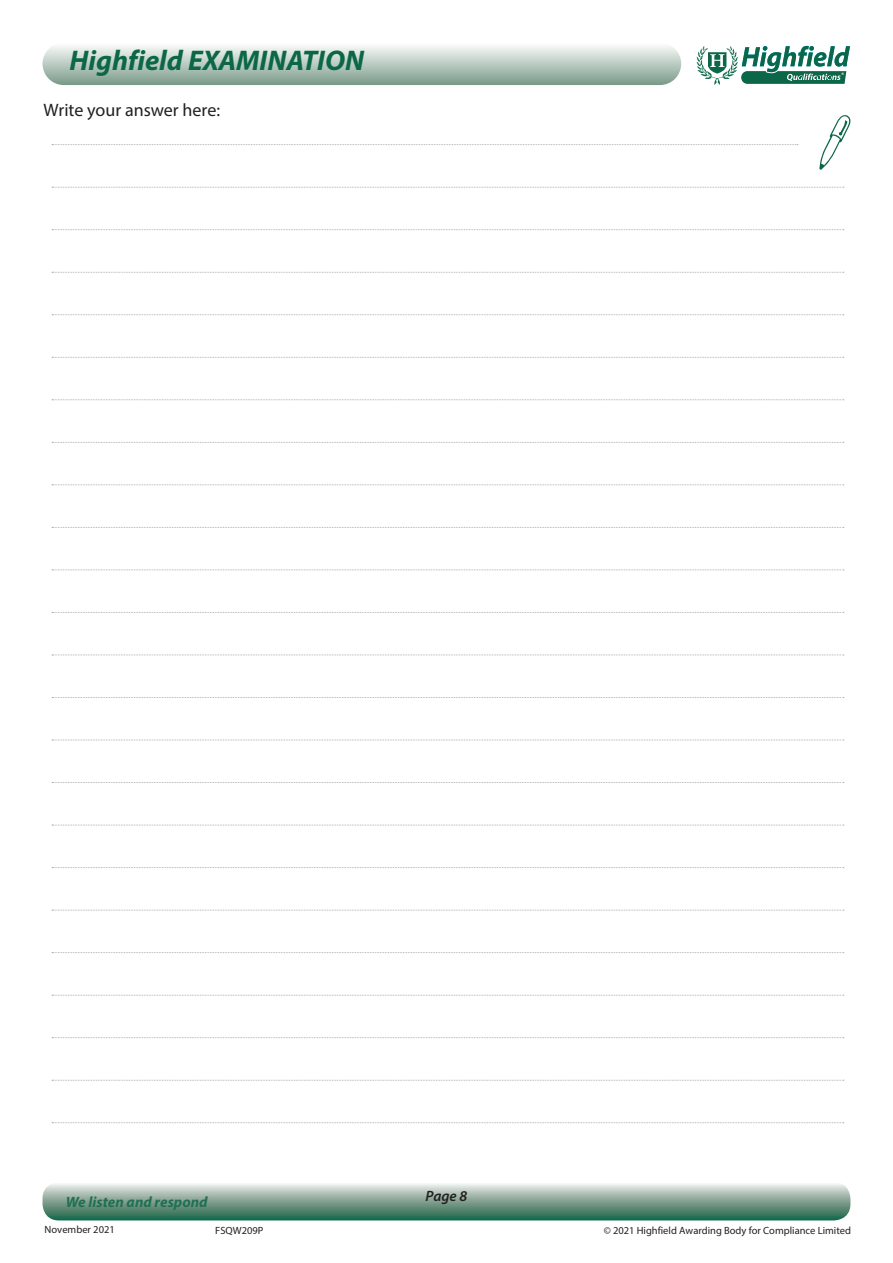
<style>
.page{position:relative;width:893px;height:1263px;background:#fff}
.page>*{position:absolute;margin:0;border:0;box-sizing:border-box;transform-origin:0 0}
.t1{font:italic 700 28.5px "Myriad Pro";color:#0b6748}
.t2{font:18px "Myriad Pro";color:#231f20}
.t3{font:italic 700 15px "Myriad Pro";color:#217054}
.t4{font:italic 600 15px "Myriad Pro";color:#231f20}
.t5{font:10.5px "Myriad Pro";color:#231f20}
</style>
<div class="page">
<div style="left:43px;top:1182px;width:807px;height:38px;background:linear-gradient(to bottom,#f5eeed,#1d6447);border-radius:16px"></div>
<div style="left:43px;top:43px;width:638px;height:42px;background:linear-gradient(to bottom,#fcfdfc,#7d9c8b);border-radius:21px"></div>
<svg style="left:696px;top:45px;width:154px;height:40px"></svg>
<svg style="left:52px;top:187px;width:792px;height:1px"></svg>
<svg style="left:52px;top:229px;width:792px;height:1px"></svg>
<svg style="left:52px;top:272px;width:792px;height:1px"></svg>
<svg style="left:52px;top:314px;width:792px;height:1px"></svg>
<svg style="left:52px;top:357px;width:792px;height:1px"></svg>
<svg style="left:52px;top:399px;width:792px;height:1px"></svg>
<svg style="left:52px;top:442px;width:792px;height:1px"></svg>
<svg style="left:52px;top:484px;width:792px;height:1px"></svg>
<svg style="left:52px;top:527px;width:792px;height:1px"></svg>
<svg style="left:52px;top:569px;width:792px;height:1px"></svg>
<svg style="left:52px;top:612px;width:792px;height:1px"></svg>
<svg style="left:52px;top:655px;width:792px;height:1px"></svg>
<svg style="left:52px;top:697px;width:792px;height:1px"></svg>
<svg style="left:52px;top:740px;width:792px;height:1px"></svg>
<svg style="left:52px;top:782px;width:792px;height:1px"></svg>
<svg style="left:52px;top:825px;width:792px;height:1px"></svg>
<svg style="left:52px;top:867px;width:792px;height:1px"></svg>
<svg style="left:52px;top:910px;width:792px;height:1px"></svg>
<svg style="left:52px;top:952px;width:792px;height:1px"></svg>
<svg style="left:52px;top:995px;width:792px;height:1px"></svg>
<svg style="left:52px;top:1037px;width:792px;height:1px"></svg>
<svg style="left:52px;top:1080px;width:792px;height:1px"></svg>
<svg style="left:52px;top:1122px;width:792px;height:1px"></svg>
<svg style="left:52px;top:144px;width:746px;height:1px"></svg>
<svg style="left:819px;top:115px;width:32px;height:55px"></svg>
<h1 class="t1" style="left:70px;top:42px;width:296px">Highfield EXAMINATION</h1>
<h2 class="t2" style="left:43px;top:98px;width:178px">Write your answer here:</h2>
<h3 class="t4" style="left:426px;top:1186px;width:43px">Page 8</h3>
<h3 class="t3" style="left:66px;top:1192px;width:143px">We listen and respond</h3>
<p class="t5" style="left:45px;top:1223px;width:72px">November 2021</p>
<p class="t5" style="left:215px;top:1224px;width:50px">FSQW209P</p>
<p class="t5" style="left:604px;top:1224px;width:249px">© 2021 Highfield Awarding Body for Compliance Limited</p>
</div>
